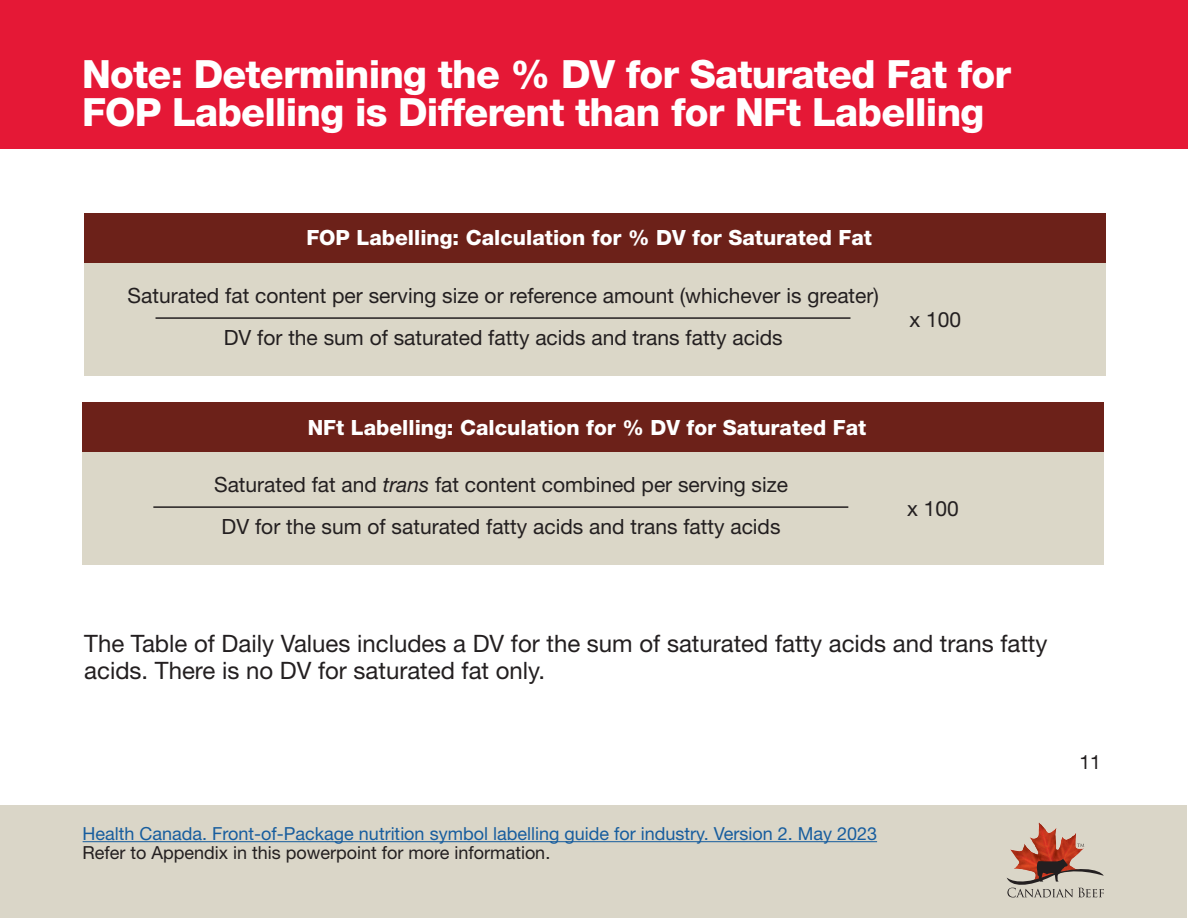
<style>
.page{position:relative;width:1188px;height:918px;background:#fff}
.page>*{position:absolute;margin:0;border:0;box-sizing:border-box;transform-origin:0 0}
.t1{font:800 39px "Helvetica Neue LT Std";letter-spacing:-.02em;color:#fff}
.t2{font:24px/27px "Helvetica Neue LT Std";color:#231f20}
.t3{font:21px "Helvetica Neue LT Std";color:#231f20}
.t4{font:800 21px "Helvetica Neue LT Std";color:#fff}
.t5{font:19.5px "Helvetica Neue LT Std";color:#231f20}
.t6{font:18px "Helvetica Neue LT Std";color:#175d9e}
.t7{font:18px "Helvetica Neue LT Std";color:#231f20}
.s1{font-style:italic}
</style>
<div class="page">
<div style="left:84px;top:263px;width:1022px;height:112px;background:#dbd7c8"></div>
<div style="left:0;top:0;width:1188px;height:148px;background:#e51836"></div>
<div style="left:0;top:805px;width:1186px;height:113px;background:#dad6c8"></div>
<img style="left:1010px;top:824px;width:74px;height:35px">
<svg style="left:1077px;top:843px;width:8px;height:4px"></svg>
<svg style="left:1007px;top:859px;width:97px;height:38px"></svg>
<hr style="left:83px;top:841px;width:794px;height:1px;background:#175d9e">
<div style="left:84px;top:213px;width:1022px;height:50px;background:#6c2119"></div>
<hr style="left:156px;top:317px;width:695px;height:2px;background:#231f20">
<div style="left:82px;top:452px;width:1022px;height:112px;background:#dbd7c8"></div>
<div style="left:82px;top:402px;width:1022px;height:50px;background:#6c2119"></div>
<hr style="left:153px;top:506px;width:695px;height:2px;background:#231f20">
<p class="t1" style="left:82px;top:51px;width:931px">Note: Determining the % DV for Saturated Fat for</p>
<p class="t1" style="left:82px;top:88px;width:904px">FOP Labelling is Different than for NFt Labelling</p>
<p class="t4" style="left:306px;top:226px;width:567px">FOP Labelling: Calculation for % DV for Saturated Fat</p>
<p class="t3" style="left:128px;top:283px;width:753px">Saturated fat content per serving size or reference amount (whichever is greater)</p>
<p class="t3" style="left:224px;top:325px;width:560px">DV for the sum of saturated fatty acids and trans fatty acids</p>
<p class="t4" style="left:308px;top:415px;width:560px">NFt Labelling: Calculation for % DV for Saturated Fat</p>
<p class="t3" style="left:214px;top:472px;width:576px">Saturated fat and <span class="s1">trans</span> fat content combined per serving size</p>
<p class="t3" style="left:222px;top:514px;width:560px">DV for the sum of saturated fatty acids and trans fatty acids</p>
<p class="t3" style="left:909px;top:307px;width:53px">x 100</p>
<p class="t3" style="left:907px;top:496px;width:53px">x 100</p>
<p class="t2" style="left:84px;top:630px;width:965px">The Table of Daily Values includes a DV for the sum of saturated fatty acids and trans fatty acids. There is no DV for saturated fat only.</p>
<p class="t6" style="left:83px;top:823px;width:796px">Health Canada. Front-of-Package nutrition symbol labelling guide for industry. Version 2. May 2023</p>
<p class="t7" style="left:83px;top:842px;width:469px">Refer to Appendix in this powerpoint for more information.</p>
<p class="t5" style="left:1079px;top:750px;width:23px">11</p>
</div>
